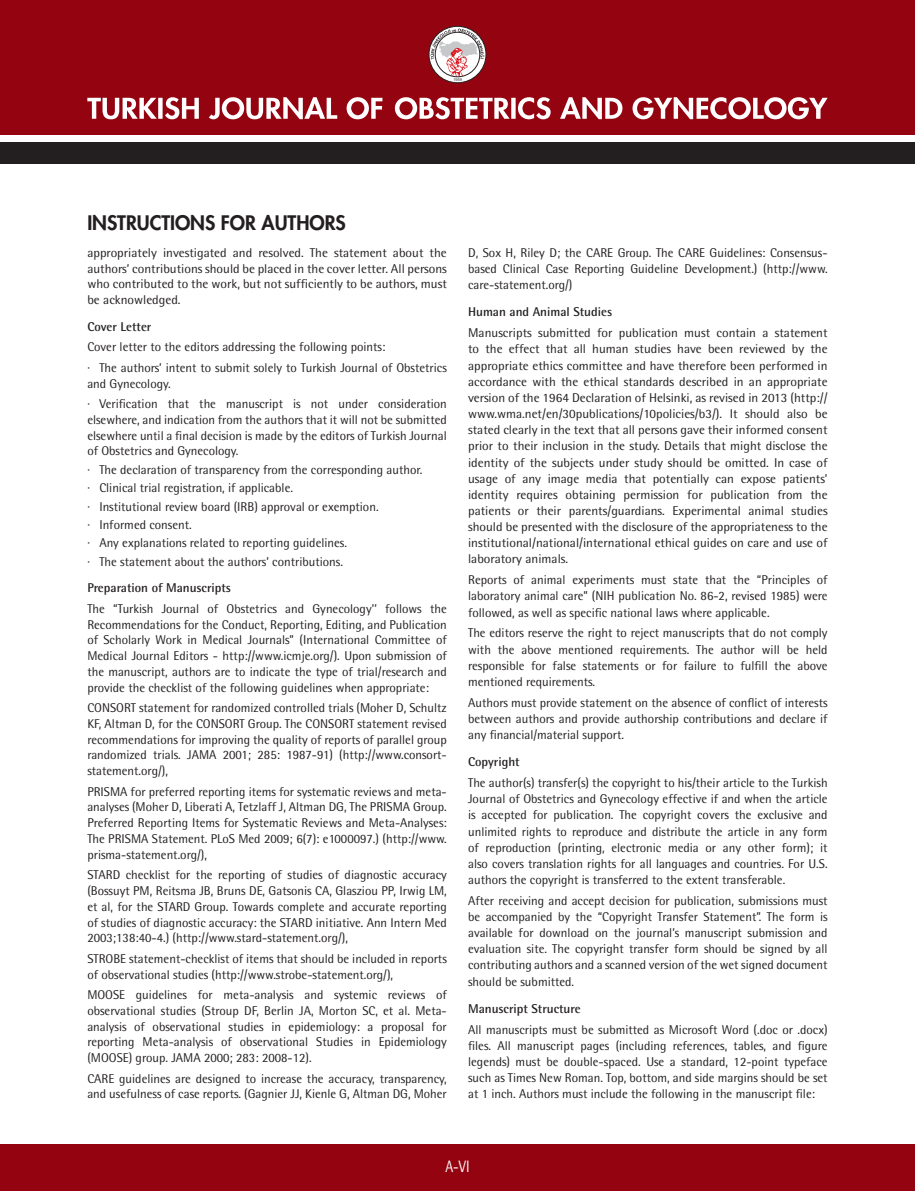
<style>
.page{position:relative;width:915px;height:1191px;background:#fff}
.page>*{position:absolute;margin:0;border:0;box-sizing:border-box;transform-origin:0 0}
.t1{font:800 19.5px "Futura Std";color:#231f20}
.t2{font:16.5px "Rotis Semi Sans Std";color:#fff;scale:.83 1}
.t3{font:12.75px/16.2px "Rotis Semi Sans Std";color:#231f20;text-align:justify}
.t4{font:700 12.75px "Rotis Semi Sans Std";color:#231f20}
</style>
<div class="page">
<div style="left:0;top:0;width:914px;height:135px;background:#940410"></div>
<div style="left:0;top:142px;width:914px;height:22px;background:#231f20"></div>
<div style="left:428px;top:26px;width:58px;height:57px;border:1px solid #231f20;border-radius:50%"></div>
<svg style="left:430px;top:29px;width:54px;height:52px"></svg>
<svg style="left:395px;top:97px;width:432px;height:22px"></svg>
<svg style="left:87px;top:97px;width:295px;height:22px"></svg>
<div style="left:0;top:1144px;width:914px;height:47px;background:#940410"></div>
<p class="t1" style="left:87px;top:210px;width:260px">INSTRUCTIONS FOR AUTHORS</p>
<p class="t3" style="left:87px;top:245px;width:361px;line-height:15.8px">appropriately investigated and resolved. The statement about the authors’ contributions should be placed in the cover letter. All persons who contributed to the work, but not sufficiently to be authors, must be acknowledged.</p>
<p class="t4" style="left:87px;top:319px;width:66px">Cover Letter</p>
<p class="t3" style="left:87px;top:339px;width:299px">Cover letter to the editors addressing the following points:</p>
<p class="t3" style="left:87px;top:360px;width:361px;line-height:15.8px">· The authors’ intent to submit solely to Turkish Journal of Obstetrics and Gynecology.</p>
<p class="t3" style="left:87px;top:396px;width:361px;line-height:15.8px">· Verification that the manuscript is not under consideration elsewhere, and indication from the authors that it will not be submitted elsewhere until a final decision is made by the editors of Turkish Journal of Obstetrics and Gynecology.</p>
<p class="t3" style="left:87px;top:461px;width:336px">· The declaration of transparency from the corresponding author.</p>
<p class="t3" style="left:87px;top:479px;width:207px">· Clinical trial registration, if applicable.</p>
<p class="t3" style="left:87px;top:498px;width:293px">· Institutional review board (IRB) approval or exemption.</p>
<p class="t3" style="left:87px;top:516px;width:106px">· Informed consent.</p>
<p class="t3" style="left:87px;top:534px;width:261px">· Any explanations related to reporting guidelines.</p>
<p class="t3" style="left:87px;top:553px;width:257px">· The statement about the authors’ contributions.</p>
<p class="t4" style="left:87px;top:580px;width:145px">Preparation of Manuscripts</p>
<p class="t3" style="left:87px;top:600px;width:361px;line-height:15.8px">The “Turkish Journal of Obstetrics and Gynecology’’ follows the Recommendations for the Conduct, Reporting, Editing, and Publication of Scholarly Work in Medical Journals” (International Committee of Medical Journal Editors - http://www.icmje.org/). Upon submission of the manuscript, authors are to indicate the type of trial/research and provide the checklist of the following guidelines when appropriate:</p>
<p class="t3" style="left:87px;top:700px;width:361px;line-height:15.8px">CONSORT statement for randomized controlled trials (Moher D, Schultz KF, Altman D, for the CONSORT Group. The CONSORT statement revised recommendations for improving the quality of reports of parallel group randomized trials. JAMA 2001; 285: 1987-91) (http://www.consort&shy;statement.org/),</p>
<p class="t3" style="left:87px;top:783px;width:361px;line-height:15.8px">PRISMA for preferred reporting items for systematic reviews and meta&shy;analyses (Moher D, Liberati A, Tetzlaff J, Altman DG, The PRISMA Group.<br>Preferred Reporting Items for Systematic Reviews and Meta-Analyses:<br>The PRISMA Statement. PLoS Med 2009; 6(7): e1000097.) (http://www. prisma-statement.org/),</p>
<p class="t3" style="left:87px;top:867px;width:361px;line-height:15.8px">STARD checklist for the reporting of studies of diagnostic accuracy (Bossuyt PM, Reitsma JB, Bruns DE, Gatsonis CA, Glasziou PP, Irwig LM, et al, for the STARD Group. Towards complete and accurate reporting of studies of diagnostic accuracy: the STARD initiative. Ann Intern Med 2003;138:40-4.) (http://www.stard-statement.org/),</p>
<p class="t3" style="left:87px;top:950px;width:361px;line-height:15.8px">STROBE statement-checklist of items that should be included in reports of observational studies (http://www.strobe-statement.org/),</p>
<p class="t3" style="left:87px;top:986px;width:361px;line-height:15.8px">MOOSE guidelines for meta-analysis and systemic reviews of observational studies (Stroup DF, Berlin JA, Morton SC, et al. Meta&shy;analysis of observational studies in epidemiology: a proposal for reporting Meta-analysis of observational Studies in Epidemiology (MOOSE) group. JAMA 2000; 283: 2008-12).</p>
<p class="t3" style="left:87px;top:1070px;width:361px;line-height:15.8px">CARE guidelines are designed to increase the accuracy, transparency, and usefulness of case reports. (Gagnier JJ, Kienle G, Altman DG, Moher</p>
<p class="t3" style="left:468px;top:244px;width:361px">D, Sox H, Riley D; the CARE Group. The CARE Guidelines: Consensus&shy;based Clinical Case Reporting Guideline Development.) (http://www. care-statement.org/)</p>
<p class="t4" style="left:468px;top:304px;width:145px">Human and Animal Studies</p>
<p class="t3" style="left:468px;top:325px;width:361px">Manuscripts submitted for publication must contain a statement to the effect that all human studies have been reviewed by the appropriate ethics committee and have therefore been performed in accordance with the ethical standards described in an appropriate version of the 1964 Declaration of Helsinki, as revised in 2013 (http:// www.wma.net/en/30publications/10policies/b3/). It should also be stated clearly in the text that all persons gave their informed consent prior to their inclusion in the study. Details that might disclose the identity of the subjects under study should be omitted. In case of usage of any image media that potentially can expose patients’ identity requires obtaining permission for publication from the patients or their parents/guardians. Experimental animal studies should be presented with the disclosure of the appropriateness to the institutional/national/international ethical guides on care and use of laboratory animals.</p>
<p class="t3" style="left:468px;top:572px;width:361px">Reports of animal experiments must state that the “Principles of laboratory animal care” (NIH publication No. 86-2, revised 1985) were followed, as well as specific national laws where applicable.</p>
<p class="t3" style="left:468px;top:625px;width:361px">The editors reserve the right to reject manuscripts that do not comply with the above mentioned requirements. The author will be held responsible for false statements or for failure to fulfill the above mentioned requirements.</p>
<p class="t3" style="left:468px;top:694px;width:361px">Authors must provide statement on the absence of conflict of interests between authors and provide authorship contributions and declare if any financial/material support.</p>
<p class="t4" style="left:468px;top:754px;width:53px">Copyright</p>
<p class="t3" style="left:468px;top:774px;width:361px">The author(s) transfer(s) the copyright to his/their article to the Turkish Journal of Obstetrics and Gynecology effective if and when the article is accepted for publication. The copyright covers the exclusive and unlimited rights to reproduce and distribute the article in any form of reproduction (printing, electronic media or any other form); it also covers translation rights for all languages and countries. For U.S. authors the copyright is transferred to the extent transferable.</p>
<p class="t3" style="left:468px;top:892px;width:361px">After receiving and accept decision for publication, submissions must be accompanied by the “Copyright Transfer Statement”. The form is available for download on the journal’s manuscript submission and evaluation site. The copyright transfer form should be signed by all contributing authors and a scanned version of the wet signed document should be submitted.</p>
<p class="t4" style="left:468px;top:1000px;width:114px">Manuscript Structure</p>
<p class="t3" style="left:468px;top:1021px;width:361px">All manuscripts must be submitted as Microsoft Word (.doc or .docx) files. All manuscript pages (including references, tables, and figure legends) must be double-spaced. Use a standard, 12-point typeface such as Times New Roman. Top, bottom, and side margins should be set at 1 inch. Authors must include the following in the manuscript file:</p>
<p class="t2" style="left:445px;top:1156px;width:31px">A-VI</p>
</div>
